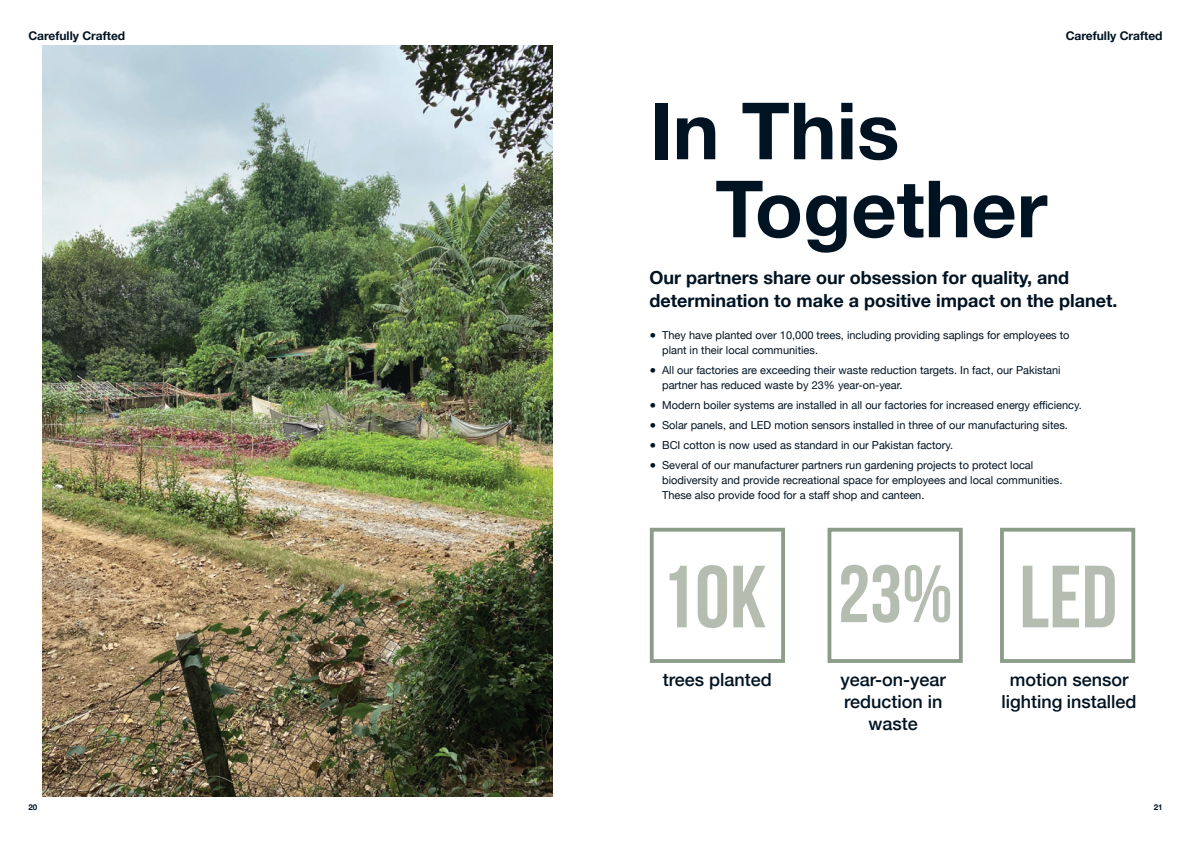
<style>
.page{position:relative;width:1191px;height:842px;background:#fff}
.page>*{position:absolute;margin:0;border:0;box-sizing:border-box;transform-origin:0 0}
.t1{font:700 88px "Bebas Neue";color:#b4bdb0}
.t2{font:700 81px "Bebas Neue";color:#b4bdb0}
.t3{font:700 79px "Helvetica Neue";color:#001322}
.t4{font:700 18px "Helvetica Neue";color:#001322}
.Body_Copy{font:500 18px/22px "Helvetica Neue";color:#001322;text-align:center}
.t5{font:700 12px "Helvetica Neue";color:#001322}
.t6{font:11px/15px "Helvetica Neue";color:#001322}
.t7{font:700 8px "Helvetica Neue";color:#001322}
</style>
<div class="page">
<div style="left:1000px;top:528px;width:135px;height:135px;border:4px solid #8b9c88"></div>
<img style="left:43px;top:45px;width:510px;height:752px">
<div style="left:650px;top:528px;width:135px;height:135px;border:4px solid #8b9c88"></div>
<div style="left:827px;top:528px;width:135px;height:135px;border:4px solid #8b9c88"></div>
<p class="t5" style="left:28px;top:26px;width:98px">Carefully Crafted</p>
<p class="t5" style="left:1065px;top:26px;width:98px">Carefully Crafted</p>
<p class="t3" style="left:649px;top:69px;width:252px">In This</p>
<p class="t3" style="left:715px;top:147px;width:334px">Together</p>
<p class="t4" style="left:649px;top:263px;width:421px">Our partners share our obsession for quality, and</p>
<p class="t4" style="left:649px;top:286px;width:469px">determination to make a positive impact on the planet.</p>
<p class="t6" style="left:662px;top:328px;width:409px;text-indent:-13px">● They have planted over 10,000 trees, including providing saplings for employees to plant in their local communities.</p>
<p class="t6" style="left:662px;top:363px;width:400px;text-indent:-13px">● All our factories are exceeding their waste reduction targets. In fact, our Pakistani partner has reduced waste by 23% year-on-year.</p>
<p class="t6" style="left:649px;top:398px;width:434px">● Modern boiler systems are installed in all our factories for increased energy efficiency.</p>
<p class="t6" style="left:649px;top:418px;width:420px">● Solar panels, and LED motion sensors installed in three of our manufacturing sites.</p>
<p class="t6" style="left:649px;top:438px;width:305px">● BCI cotton is now used as standard in our Pakistan factory.</p>
<p class="t6" style="left:649px;top:458px;width:385px">● Several of our manufacturer partners run gardening projects to protect local</p>
<p class="t6" style="left:662px;top:473px;width:402px">biodiversity and provide recreational space for employees and local communities.<br>These also provide food for a staff shop and canteen.</p>
<p class="t1" style="left:660px;top:549px;width:108px">10K</p>
<p class="t2" style="left:838px;top:550px;width:116px">23%</p>
<p class="t1" style="left:1019px;top:549px;width:100px">led</p>
<p class="Body_Copy" style="left:663px;top:667px;width:111px">trees planted</p>
<p class="Body_Copy" style="left:840px;top:667px;width:107px">year-on-year reduction in waste</p>
<p class="Body_Copy" style="left:1001px;top:667px;width:137px">motion sensor lighting installed</p>
<p class="t7" style="left:28px;top:801px;width:10px">20</p>
<p class="t7" style="left:1153px;top:801px;width:10px">21</p>
</div>
